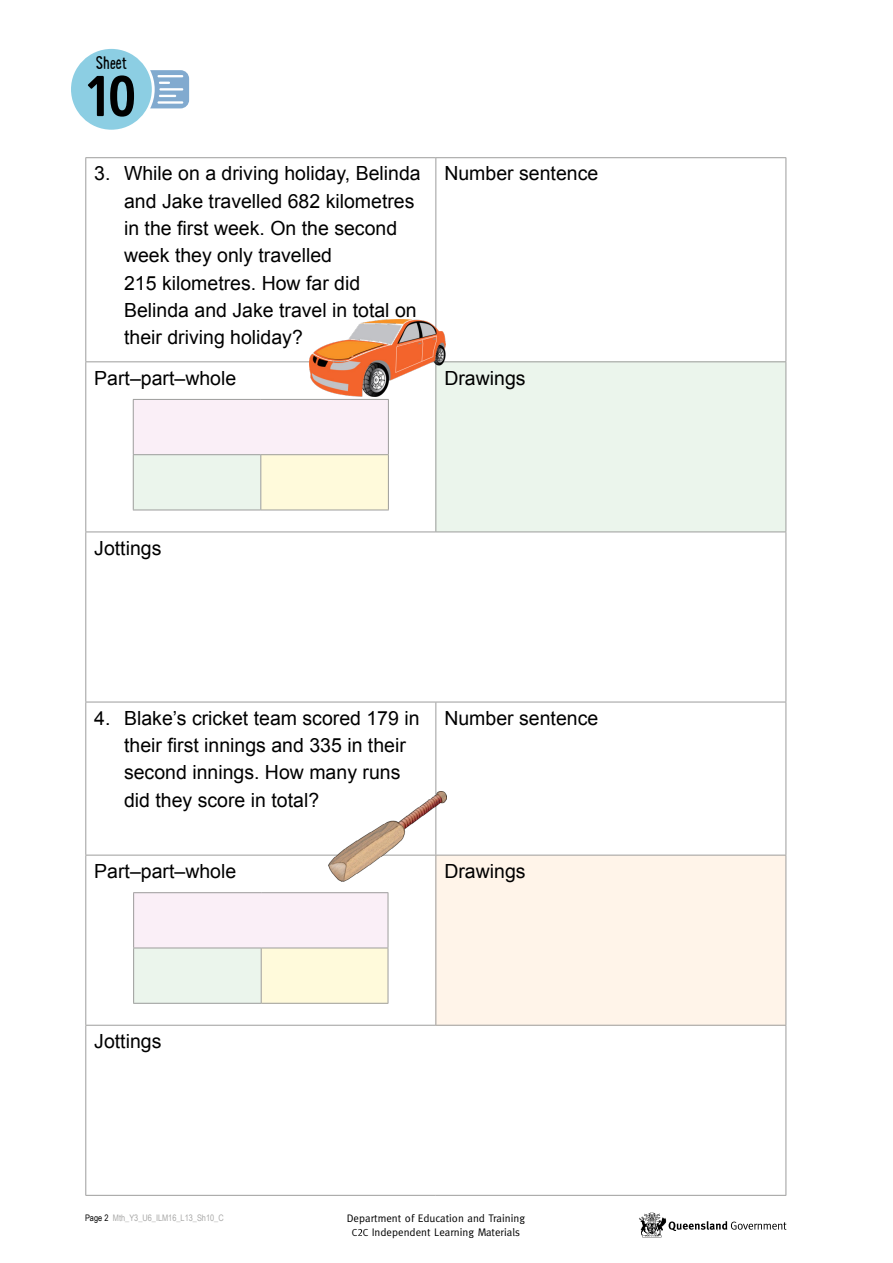
<style>
.page{position:relative;width:893px;height:1263px;background:#fff}
.page>*{position:absolute;margin:0;border:0;box-sizing:border-box;transform-origin:0 0}
.Sheet_number{font:700 57px "Amsi Pro Cond";color:#000}
.Body_text_Arial_13pt{font:19.5px/27.3px "Arial";color:#000}
.Sheet_text{font:19.5px "Lunch Box";color:#000}
.t1{font:10.95px/14.1px "Meta";color:#000;text-align:center}
.t2{font:9px "Arial Narrow";color:#a8a8a7}
.s1{color:#000}
.s2{font-size:10.2px}
.s3{font-family:"Meta Caps";font-size:10.2px;color:#fff}
</style>
<div class="page">
<svg style="left:639px;top:1212px;width:147px;height:25px"></svg>
<svg style="left:358px;top:1229px;width:4px;height:7px"></svg>
<svg style="left:150px;top:70px;width:39px;height:38px"></svg>
<hr style="left:157px;top:75px;width:26px;height:2px;background:#fff">
<div style="left:71px;top:49px;width:81px;height:81px;background:#8ccee3;border-radius:50%"></div>
<div style="left:436px;top:362px;width:350px;height:170px;background:#ebf5ec"></div>
<div style="left:436px;top:855px;width:350px;height:170px;background:#fff4e9"></div>
<hr style="left:85px;top:157px;width:351px;height:1px;background:#9d9d9c">
<hr style="left:85px;top:158px;width:1px;height:203px;background:#9d9d9c">
<hr style="left:436px;top:157px;width:350px;height:1px;background:#9d9d9c">
<hr style="left:435px;top:158px;width:1px;height:203px;background:#9d9d9c">
<hr style="left:785px;top:158px;width:1px;height:203px;background:#9d9d9c">
<hr style="left:85px;top:361px;width:351px;height:1px;background:#9d9d9c">
<hr style="left:85px;top:362px;width:1px;height:169px;background:#9d9d9c">
<hr style="left:436px;top:361px;width:350px;height:1px;background:#9d9d9c">
<hr style="left:435px;top:362px;width:1px;height:169px;background:#9d9d9c">
<hr style="left:785px;top:362px;width:1px;height:169px;background:#9d9d9c">
<hr style="left:85px;top:531px;width:351px;height:1px;background:#9d9d9c">
<hr style="left:85px;top:532px;width:1px;height:170px;background:#9d9d9c">
<hr style="left:436px;top:531px;width:350px;height:1px;background:#9d9d9c">
<hr style="left:785px;top:532px;width:1px;height:170px;background:#9d9d9c">
<hr style="left:85px;top:702px;width:351px;height:1px;background:#9d9d9c">
<hr style="left:85px;top:702px;width:1px;height:153px;background:#9d9d9c">
<hr style="left:436px;top:702px;width:350px;height:1px;background:#9d9d9c">
<hr style="left:435px;top:702px;width:1px;height:153px;background:#9d9d9c">
<hr style="left:785px;top:702px;width:1px;height:153px;background:#9d9d9c">
<hr style="left:85px;top:855px;width:351px;height:1px;background:#9d9d9c">
<hr style="left:85px;top:855px;width:1px;height:170px;background:#9d9d9c">
<hr style="left:436px;top:855px;width:350px;height:1px;background:#9d9d9c">
<hr style="left:435px;top:855px;width:1px;height:170px;background:#9d9d9c">
<hr style="left:785px;top:855px;width:1px;height:170px;background:#9d9d9c">
<hr style="left:85px;top:1025px;width:351px;height:1px;background:#9d9d9c">
<hr style="left:85px;top:1025px;width:1px;height:170px;background:#9d9d9c">
<hr style="left:436px;top:1025px;width:350px;height:1px;background:#9d9d9c">
<hr style="left:785px;top:1025px;width:1px;height:170px;background:#9d9d9c">
<hr style="left:85px;top:1195px;width:351px;height:1px;background:#9d9d9c">
<hr style="left:436px;top:1195px;width:350px;height:1px;background:#9d9d9c">
<div style="left:133px;top:399px;width:255px;height:56px;background:#faeff7"></div>
<div style="left:133px;top:455px;width:128px;height:55px;background:#ebf5ec"></div>
<div style="left:261px;top:455px;width:127px;height:55px;background:#fffadb"></div>
<hr style="left:133px;top:399px;width:128px;height:1px;background:#9d9d9c">
<hr style="left:133px;top:400px;width:1px;height:54px;background:#9d9d9c">
<hr style="left:261px;top:399px;width:128px;height:1px;background:#9d9d9c">
<hr style="left:388px;top:400px;width:1px;height:54px;background:#9d9d9c">
<hr style="left:133px;top:454px;width:128px;height:1px;background:#9d9d9c">
<hr style="left:133px;top:455px;width:1px;height:55px;background:#9d9d9c">
<hr style="left:261px;top:454px;width:128px;height:1px;background:#9d9d9c">
<hr style="left:260px;top:455px;width:1px;height:55px;background:#9d9d9c">
<hr style="left:388px;top:455px;width:1px;height:55px;background:#9d9d9c">
<hr style="left:133px;top:510px;width:128px;height:1px;background:#9d9d9c">
<hr style="left:261px;top:510px;width:128px;height:1px;background:#9d9d9c">
<div style="left:134px;top:893px;width:254px;height:55px;background:#faeff7"></div>
<div style="left:134px;top:948px;width:127px;height:55px;background:#ebf5ec"></div>
<div style="left:261px;top:948px;width:127px;height:55px;background:#fffadb"></div>
<hr style="left:133px;top:892px;width:128px;height:1px;background:#9d9d9c">
<hr style="left:133px;top:893px;width:1px;height:55px;background:#9d9d9c">
<hr style="left:261px;top:892px;width:127px;height:1px;background:#9d9d9c">
<hr style="left:388px;top:893px;width:1px;height:55px;background:#9d9d9c">
<hr style="left:133px;top:948px;width:128px;height:1px;background:#9d9d9c">
<hr style="left:133px;top:948px;width:1px;height:55px;background:#9d9d9c">
<hr style="left:261px;top:948px;width:127px;height:1px;background:#9d9d9c">
<hr style="left:261px;top:948px;width:1px;height:55px;background:#9d9d9c">
<hr style="left:388px;top:948px;width:1px;height:55px;background:#9d9d9c">
<hr style="left:133px;top:1003px;width:128px;height:1px;background:#9d9d9c">
<hr style="left:261px;top:1003px;width:127px;height:1px;background:#9d9d9c">
<img style="left:309px;top:320px;width:136px;height:76px">
<img style="left:328px;top:792px;width:118px;height:89px">
<p class="Sheet_text" style="left:95px;top:49px;width:34px">Sheet</p>
<p class="Sheet_number" style="left:87px;top:57px;width:51px">10</p>
<p class="Body_text_Arial_13pt" style="left:124px;top:160px;width:298px;text-indent:-30px">3. While on a driving holiday, Belinda and Jake travelled 682 kilometres in the first week. On the second week they only travelled<br>215 kilometres. How far did<br>Belinda and Jake travel in total on their driving holiday?</p>
<p class="Body_text_Arial_13pt" style="left:444px;top:160px;width:155px">Number sentence</p>
<p class="Body_text_Arial_13pt" style="left:94px;top:364px;width:143px">Part–part–whole</p>
<p class="Body_text_Arial_13pt" style="left:444px;top:364px;width:83px">Drawings</p>
<p class="Body_text_Arial_13pt" style="left:94px;top:534px;width:69px">Jottings</p>
<p class="Body_text_Arial_13pt" style="left:124px;top:704px;width:297px;text-indent:-30px">4. Blake’s cricket team scored 179 in their first innings and 335 in their second innings. How many runs did they score in total?</p>
<p class="Body_text_Arial_13pt" style="left:444px;top:704px;width:155px">Number sentence</p>
<p class="Body_text_Arial_13pt" style="left:94px;top:857px;width:143px">Part–part–whole</p>
<p class="Body_text_Arial_13pt" style="left:444px;top:857px;width:83px">Drawings</p>
<p class="Body_text_Arial_13pt" style="left:94px;top:1027px;width:69px">Jottings</p>
<p class="t2" style="left:85px;top:1211px;width:140px"><span class="s1">Page 2</span> Mth_Y3_U6_ILM16_L13_Sh10_C</p>
<p class="t1" style="left:347px;top:1210px;width:180px">Department of Education and Training<br><span class="s2">C</span><span class="s3">2</span><span class="s2">C</span> Independent Learning Materials</p>
</div>
